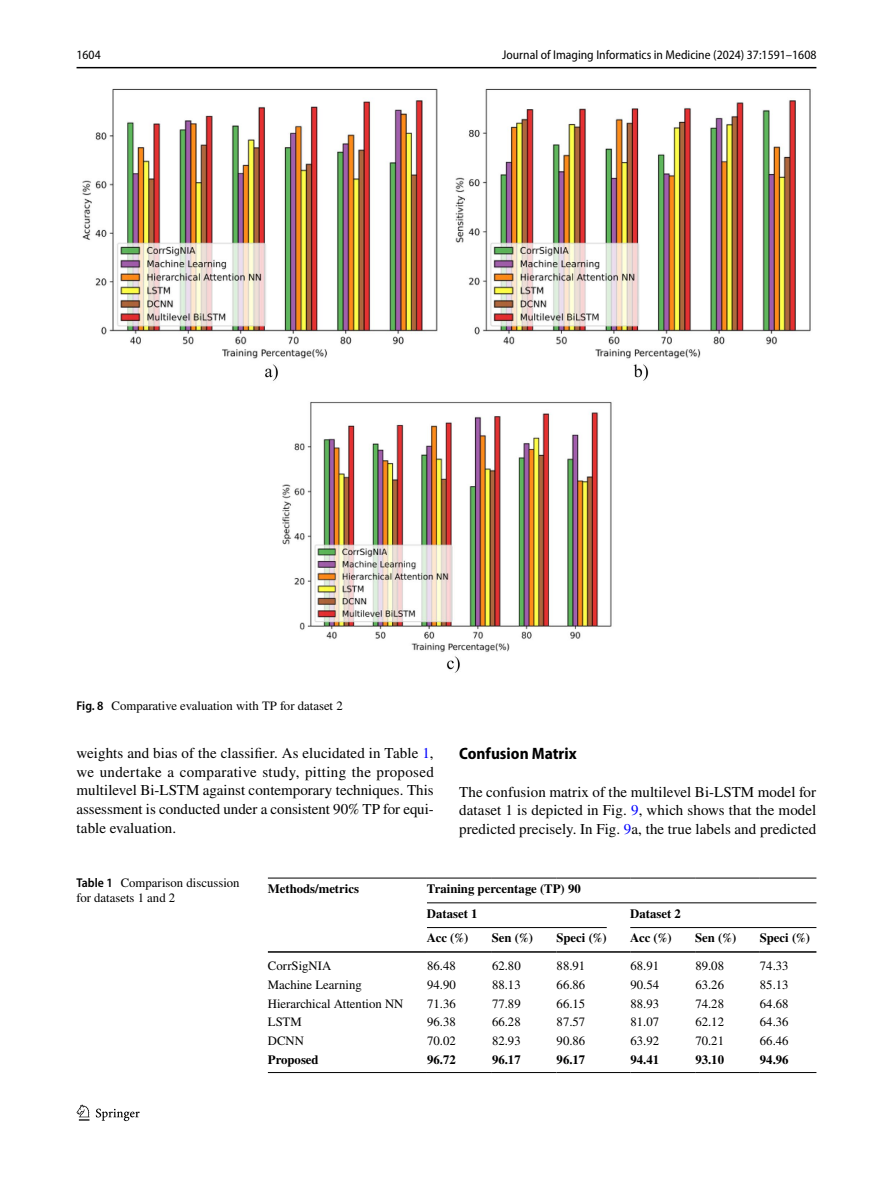
<style>
.page{position:relative;width:893px;height:1187px;background:#fff}
.page>*{position:absolute;margin:0;border:0;box-sizing:border-box;transform-origin:0 0}
.t1{font:700 semi-condensed 16.5px "Myriad Pro";color:#000}
.t2{font:15px/18.8px "STIX";letter-spacing:.005em;color:#000;text-align:justify}
.t3{font:12.75px/15px "STIX";color:#000}
.t4{font:700 12.75px/24.8px "STIX";color:#000}
.t5{font:semi-condensed 12.75px "Myriad Pro";color:#000}
.s1{font-family:"Myriad Pro";font-weight:600;font-stretch:semi-condensed}
.s2{color:#00f}
</style>
<div class="page">
<hr style="left:77px;top:67px;width:739px;height:1px;background:#000">
<svg style="left:77px;top:1104px;width:12px;height:16px"></svg>
<svg style="left:96px;top:1108px;width:44px;height:12px"></svg>
<img style="left:82px;top:88px;width:729px;height:585px">
<hr style="left:268px;top:877px;width:159px;height:1px;background:#000">
<hr style="left:268px;top:951px;width:159px;height:1px;background:#000">
<hr style="left:427px;top:877px;width:65px;height:1px;background:#000">
<hr style="left:492px;top:877px;width:64px;height:1px;background:#000">
<hr style="left:556px;top:877px;width:74px;height:1px;background:#000">
<hr style="left:630px;top:877px;width:65px;height:1px;background:#000">
<hr style="left:695px;top:877px;width:65px;height:1px;background:#000">
<hr style="left:760px;top:877px;width:56px;height:1px;background:#000">
<hr style="left:427px;top:951px;width:65px;height:1px;background:#000">
<hr style="left:492px;top:951px;width:64px;height:1px;background:#000">
<hr style="left:556px;top:951px;width:74px;height:1px;background:#000">
<hr style="left:630px;top:951px;width:65px;height:1px;background:#000">
<hr style="left:695px;top:951px;width:65px;height:1px;background:#000">
<hr style="left:760px;top:951px;width:56px;height:1px;background:#000">
<hr style="left:268px;top:1071px;width:159px;height:1px;background:#000">
<hr style="left:427px;top:1071px;width:65px;height:1px;background:#000">
<hr style="left:492px;top:1071px;width:64px;height:1px;background:#000">
<hr style="left:556px;top:1071px;width:74px;height:1px;background:#000">
<hr style="left:630px;top:1071px;width:65px;height:1px;background:#000">
<hr style="left:695px;top:1071px;width:65px;height:1px;background:#000">
<hr style="left:760px;top:1071px;width:56px;height:1px;background:#000">
<hr style="left:427px;top:902px;width:389px;height:1px;background:#000">
<hr style="left:427px;top:927px;width:180px;height:1px;background:#000">
<hr style="left:630px;top:927px;width:186px;height:1px;background:#000">
<p class="t5" style="left:77px;top:48px;width:26px">1604</p>
<p class="t5" style="left:502px;top:48px;width:316px">Journal of Imaging Informatics in Medicine (2024) 37:1591–1608</p>
<p class="t3" style="left:77px;top:698px;width:268px"><span class="s1">Fig. 8</span> Comparative evaluation with TP for dataset 2</p>
<p class="t2" style="left:77px;top:744px;width:359px">weights and bias of the classifier. As elucidated in Table <span class="s2">1</span>, we undertake a comparative study, pitting the proposed multilevel Bi-LSTM against contemporary techniques. This assessment is conducted under a consistent 90% TP for equi&shy;table evaluation.</p>
<p class="t1" style="left:459px;top:744px;width:119px">Confusion Matrix</p>
<p class="t2" style="left:459px;top:783px;width:359px">The confusion matrix of the multilevel Bi-LSTM model for dataset 1 is depicted in Fig. <span class="s2">9</span>, which shows that the model predicted precisely. In Fig. <span class="s2">9</span>a, the true labels and predicted</p>
<p class="t3" style="left:77px;top:876px;width:165px"><span class="s1">Table 1</span> Comparison discussion for datasets 1 and 2</p>
<p class="t4" style="left:268px;top:876px;width:93px">Methods/metrics</p>
<p class="t4" style="left:427px;top:876px;width:155px">Training percentage (TP) 90<br>Dataset 1</p>
<p class="t4" style="left:630px;top:900px;width:52px">Dataset 2</p>
<p class="t4" style="left:427px;top:925px;width:43px">Acc (%)</p>
<p class="t4" style="left:492px;top:925px;width:43px">Sen (%)</p>
<p class="t4" style="left:556px;top:925px;width:52px">Speci (%)</p>
<p class="t4" style="left:630px;top:925px;width:43px">Acc (%)</p>
<p class="t4" style="left:695px;top:925px;width:43px">Sen (%)</p>
<p class="t4" style="left:760px;top:925px;width:52px">Speci (%)</p>
<p class="t3" style="left:268px;top:959px;width:65px">CorrSigNIA</p>
<p class="t3" style="left:427px;top:959px;width:30px">86.48</p>
<p class="t3" style="left:492px;top:959px;width:30px">62.80</p>
<p class="t3" style="left:557px;top:959px;width:30px">88.91</p>
<p class="t3" style="left:630px;top:959px;width:30px">68.91</p>
<p class="t3" style="left:695px;top:959px;width:30px">89.08</p>
<p class="t3" style="left:760px;top:959px;width:30px">74.33</p>
<p class="t3" style="left:268px;top:978px;width:95px">Machine Learning</p>
<p class="t3" style="left:427px;top:978px;width:30px">94.90</p>
<p class="t3" style="left:492px;top:978px;width:30px">88.13</p>
<p class="t3" style="left:557px;top:978px;width:30px">66.86</p>
<p class="t3" style="left:630px;top:978px;width:30px">90.54</p>
<p class="t3" style="left:695px;top:978px;width:30px">63.26</p>
<p class="t3" style="left:760px;top:978px;width:30px">85.13</p>
<p class="t3" style="left:268px;top:996px;width:137px">Hierarchical Attention NN</p>
<p class="t3" style="left:427px;top:996px;width:30px">71.36</p>
<p class="t3" style="left:492px;top:996px;width:30px">77.89</p>
<p class="t3" style="left:557px;top:996px;width:30px">66.15</p>
<p class="t3" style="left:630px;top:996px;width:30px">88.93</p>
<p class="t3" style="left:695px;top:996px;width:30px">74.28</p>
<p class="t3" style="left:760px;top:996px;width:30px">64.68</p>
<p class="t3" style="left:268px;top:1015px;width:35px">LSTM</p>
<p class="t3" style="left:427px;top:1015px;width:30px">96.38</p>
<p class="t3" style="left:492px;top:1015px;width:30px">66.28</p>
<p class="t3" style="left:557px;top:1015px;width:30px">87.57</p>
<p class="t3" style="left:630px;top:1015px;width:30px">81.07</p>
<p class="t3" style="left:695px;top:1015px;width:30px">62.12</p>
<p class="t3" style="left:760px;top:1015px;width:30px">64.36</p>
<p class="t3" style="left:268px;top:1034px;width:38px">DCNN</p>
<p class="t3" style="left:427px;top:1034px;width:30px">70.02</p>
<p class="t3" style="left:492px;top:1034px;width:30px">82.93</p>
<p class="t3" style="left:557px;top:1034px;width:30px">90.86</p>
<p class="t3" style="left:630px;top:1034px;width:30px">63.92</p>
<p class="t3" style="left:695px;top:1034px;width:30px">70.21</p>
<p class="t3" style="left:760px;top:1034px;width:30px">66.46</p>
<p class="t4" style="left:268px;top:1047px;width:52px">Proposed</p>
<p class="t4" style="left:427px;top:1047px;width:30px">96.72</p>
<p class="t4" style="left:492px;top:1047px;width:30px">96.17</p>
<p class="t4" style="left:557px;top:1047px;width:30px">96.17</p>
<p class="t4" style="left:630px;top:1047px;width:30px">94.41</p>
<p class="t4" style="left:695px;top:1047px;width:30px">93.10</p>
<p class="t4" style="left:760px;top:1047px;width:30px">94.96</p>
</div>
